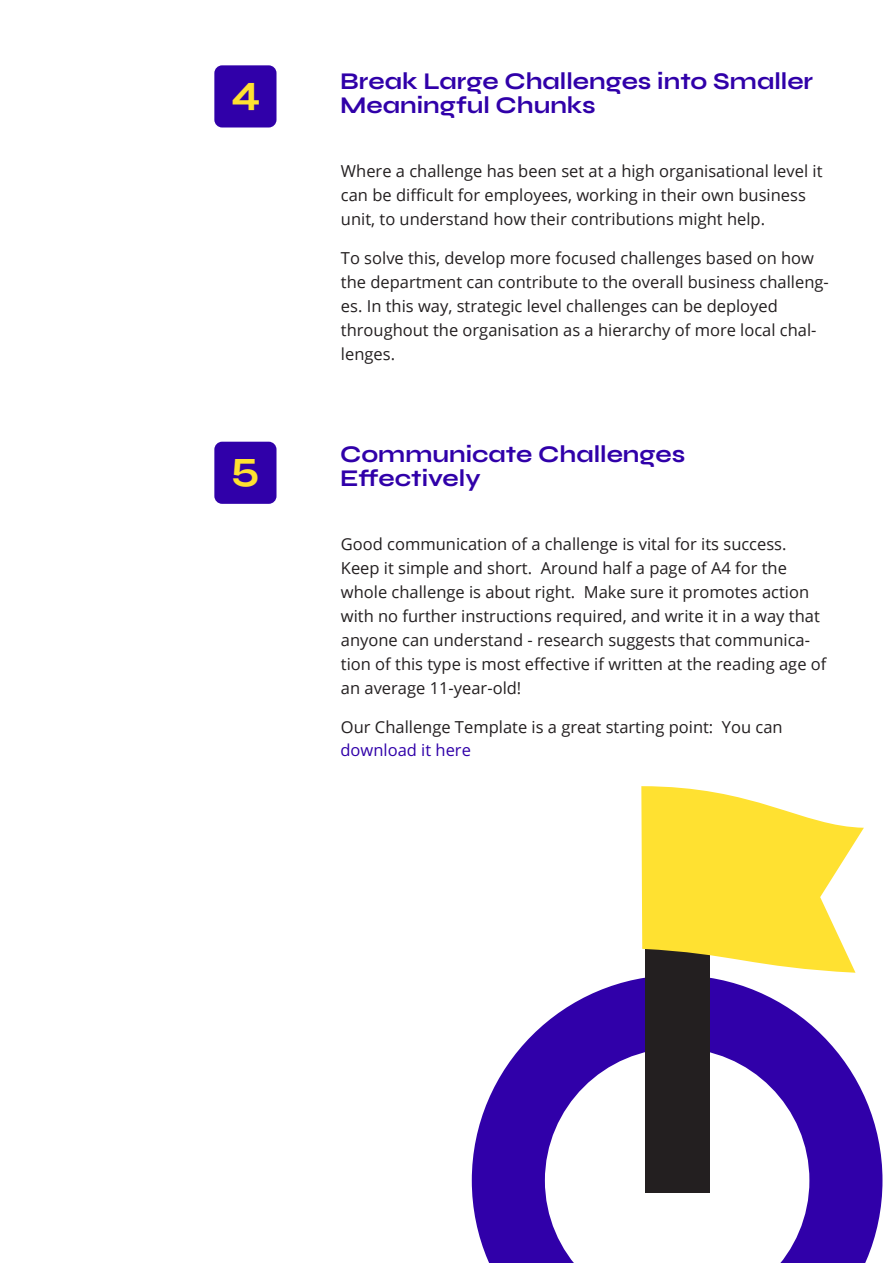
<style>
.page{position:relative;width:893px;height:1263px;background:#fff}
.page>*{position:absolute;margin:0;border:0;box-sizing:border-box;transform-origin:0 0}
.t1{font:700 42px "Syne";color:#ffe131}
.t2{font:700 24px "Syne";color:#3000a9}
.t3{font:16.5px/24px "Open Sans";color:#231f20}
.t4{font:16.5px "Open Sans";color:#3000a9}
</style>
<div class="page">
<div style="left:214px;top:65px;width:62px;height:62px;background:#3000a9;border-radius:8px"></div>
<div style="left:214px;top:442px;width:62px;height:62px;background:#3000a9;border-radius:8px"></div>
<svg style="left:472px;top:975px;width:410px;height:288px"></svg>
<div style="left:645px;top:904px;width:64px;height:289px;background:#231f20"></div>
<svg style="left:641px;top:786px;width:223px;height:187px"></svg>
<h1 class="t1" style="left:231px;top:64px;width:31px">4</h1>
<h2 class="t2" style="left:340px;top:66px;width:475px">Break Large Challenges into Smaller</h2>
<h2 class="t2" style="left:340px;top:90px;width:257px">Meaningful Chunks</h2>
<p class="t3" style="left:341px;top:158px;width:483px">Where a challenge has been set at a high organisational level it can be difficult for employees, working in their own business unit, to understand how their contributions might help.</p>
<p class="t3" style="left:341px;top:245px;width:489px">To solve this, develop more focused challenges based on how the department can contribute to the overall business challeng&shy;es. In this way, strategic level challenges can be deployed throughout the organisation as a hierarchy of more local chal&shy;lenges.</p>
<h2 class="t2" style="left:340px;top:439px;width:347px">Communicate Challenges</h2>
<h1 class="t1" style="left:231px;top:440px;width:30px">5</h1>
<h2 class="t2" style="left:340px;top:463px;width:142px">Effectively</h2>
<p class="t3" style="left:341px;top:532px;width:487px">Good communication of a challenge is vital for its success.<br>Keep it simple and short. Around half a page of A4 for the whole challenge is about right. Make sure it promotes action with no further instructions required, and write it in a way that anyone can understand - research suggests that communica&shy;tion of this type is most effective if written at the reading age of an average 11-year-old!</p>
<p class="t3" style="left:341px;top:715px;width:443px">Our Challenge Template is a great starting point: You can</p>
<p class="t4" style="left:340px;top:738px;width:132px">download it here</p>
</div>
